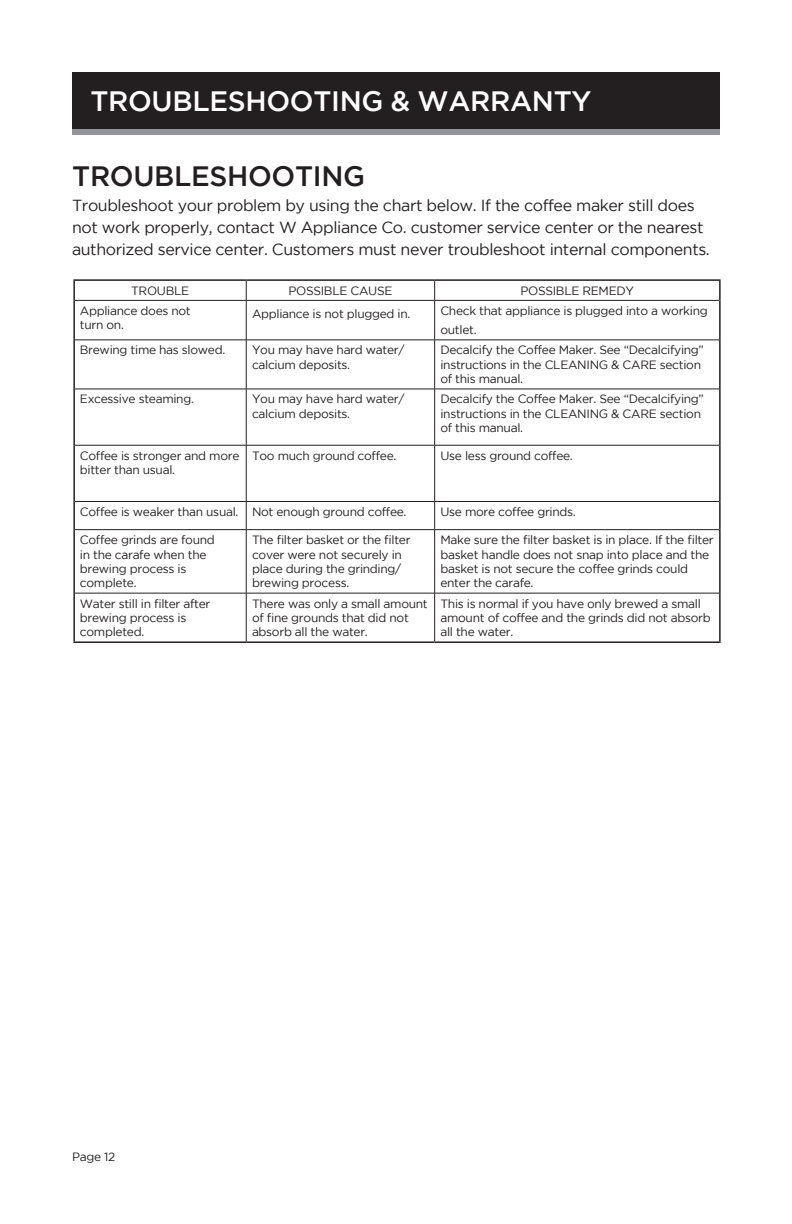
<style>
.page{position:relative;width:792px;height:1224px;background:#fff}
.page>*{position:absolute;margin:0;border:0;box-sizing:border-box;transform-origin:0 0}
.t1{font:500 28px "Gotham";letter-spacing:-.01em;color:#fff}
.t2{font:500 28px "Gotham";letter-spacing:-.01em;color:#231f20}
.body_copy{font:16px/22px "Gotham";letter-spacing:-.025em;color:#231f20}
.body_copy-2{font:12px/14.4px "Gotham";letter-spacing:-.025em;color:#231f20}
</style>
<div class="page">
<hr style="left:73px;top:445px;width:2px;height:57px;background:#231f20">
<hr style="left:719px;top:445px;width:2px;height:57px;background:#231f20">
<hr style="left:73px;top:502px;width:2px;height:28px;background:#231f20">
<hr style="left:719px;top:502px;width:2px;height:28px;background:#231f20">
<hr style="left:73px;top:530px;width:2px;height:63px;background:#231f20">
<hr style="left:719px;top:530px;width:2px;height:63px;background:#231f20">
<hr style="left:73px;top:593px;width:2px;height:48px;background:#231f20">
<hr style="left:719px;top:593px;width:2px;height:48px;background:#231f20">
<hr style="left:73px;top:641px;width:173px;height:2px;background:#231f20">
<hr style="left:246px;top:641px;width:189px;height:2px;background:#231f20">
<hr style="left:435px;top:641px;width:286px;height:2px;background:#231f20">
<hr style="left:73px;top:279px;width:173px;height:2px;background:#231f20">
<svg style="left:73px;top:281px;width:2px;height:19px"></svg>
<hr style="left:246px;top:279px;width:189px;height:2px;background:#231f20">
<hr style="left:435px;top:279px;width:286px;height:2px;background:#231f20">
<svg style="left:719px;top:281px;width:2px;height:19px"></svg>
<hr style="left:73px;top:300px;width:2px;height:40px;background:#231f20">
<hr style="left:719px;top:300px;width:2px;height:40px;background:#231f20">
<hr style="left:73px;top:340px;width:2px;height:49px;background:#231f20">
<hr style="left:719px;top:340px;width:2px;height:49px;background:#231f20">
<hr style="left:73px;top:389px;width:2px;height:56px;background:#231f20">
<hr style="left:719px;top:389px;width:2px;height:56px;background:#231f20">
<svg style="left:246px;top:281px;width:1px;height:19px"></svg>
<svg style="left:434px;top:281px;width:1px;height:19px"></svg>
<hr style="left:75px;top:300px;width:171px;height:1px;background:#231f20">
<hr style="left:246px;top:300px;width:189px;height:1px;background:#231f20">
<hr style="left:246px;top:301px;width:1px;height:39px;background:#231f20">
<hr style="left:435px;top:300px;width:284px;height:1px;background:#231f20">
<hr style="left:434px;top:301px;width:1px;height:39px;background:#231f20">
<hr style="left:75px;top:340px;width:171px;height:1px;background:#231f20">
<hr style="left:246px;top:340px;width:189px;height:1px;background:#231f20">
<hr style="left:246px;top:340px;width:1px;height:49px;background:#231f20">
<hr style="left:435px;top:340px;width:284px;height:1px;background:#231f20">
<hr style="left:434px;top:340px;width:1px;height:49px;background:#231f20">
<hr style="left:75px;top:389px;width:171px;height:1px;background:#231f20">
<hr style="left:246px;top:389px;width:189px;height:1px;background:#231f20">
<hr style="left:246px;top:389px;width:1px;height:56px;background:#231f20">
<hr style="left:435px;top:389px;width:284px;height:1px;background:#231f20">
<hr style="left:434px;top:389px;width:1px;height:56px;background:#231f20">
<hr style="left:75px;top:445px;width:171px;height:1px;background:#231f20">
<hr style="left:246px;top:445px;width:189px;height:1px;background:#231f20">
<hr style="left:246px;top:445px;width:1px;height:56px;background:#231f20">
<hr style="left:435px;top:445px;width:284px;height:1px;background:#231f20">
<hr style="left:434px;top:445px;width:1px;height:56px;background:#231f20">
<hr style="left:75px;top:501px;width:171px;height:1px;background:#231f20">
<hr style="left:246px;top:501px;width:189px;height:1px;background:#231f20">
<svg style="left:246px;top:502px;width:1px;height:27px"></svg>
<hr style="left:435px;top:501px;width:284px;height:1px;background:#231f20">
<svg style="left:434px;top:502px;width:1px;height:27px"></svg>
<hr style="left:75px;top:529px;width:171px;height:1px;background:#231f20">
<hr style="left:246px;top:529px;width:189px;height:1px;background:#231f20">
<hr style="left:246px;top:530px;width:1px;height:63px;background:#231f20">
<hr style="left:435px;top:529px;width:284px;height:1px;background:#231f20">
<hr style="left:434px;top:530px;width:1px;height:63px;background:#231f20">
<hr style="left:75px;top:593px;width:171px;height:1px;background:#231f20">
<hr style="left:246px;top:593px;width:189px;height:1px;background:#231f20">
<hr style="left:246px;top:593px;width:1px;height:48px;background:#231f20">
<hr style="left:435px;top:593px;width:284px;height:1px;background:#231f20">
<hr style="left:434px;top:593px;width:1px;height:48px;background:#231f20">
<div style="left:72px;top:78px;width:648px;height:56px;background:#939598"></div>
<div style="left:72px;top:72px;width:648px;height:57px;background:#231f20"></div>
<p class="t1" style="left:90px;top:85px;width:503px">TROUBLESHOOTING &amp; WARRANTY</p>
<p class="t2" style="left:72px;top:160px;width:295px">TROUBLESHOOTING</p>
<p class="body_copy" style="left:72px;top:194px;width:639px">Troubleshoot your problem by using the chart below. If the coffee maker still does not work properly, contact W Appliance Co. customer service center or the nearest authorized service center. Customers must never troubleshoot internal components.</p>
<p class="body_copy-2" style="left:131px;top:283px;width:60px">TROUBLE</p>
<p class="body_copy-2" style="left:288px;top:283px;width:106px">POSSIBLE CAUSE</p>
<p class="body_copy-2" style="left:520px;top:283px;width:115px">POSSIBLE REMEDY</p>
<p class="body_copy-2" style="left:80px;top:303px;width:112px">Appliance does not</p>
<p class="body_copy-2" style="left:80px;top:318px;width:46px">turn on.</p>
<p class="body_copy-2" style="left:252px;top:306px;width:160px">Appliance is not plugged in.</p>
<p class="body_copy-2" style="left:440px;top:301px;width:269px;line-height:19.2px">Check that appliance is plugged into a working outlet.</p>
<p class="body_copy-2" style="left:80px;top:343px;width:147px">Brewing time has slowed.</p>
<p class="body_copy-2" style="left:252px;top:343px;width:154px">You may have hard water/ calcium deposits.</p>
<p class="body_copy-2" style="left:440px;top:343px;width:265px">Decalcify the Coffee Maker. See “Decalcifying” instructions in the CLEANING &amp; CARE section of this manual.</p>
<p class="body_copy-2" style="left:80px;top:392px;width:116px">Excessive steaming.</p>
<p class="body_copy-2" style="left:252px;top:392px;width:154px">You may have hard water/ calcium deposits.</p>
<p class="body_copy-2" style="left:440px;top:392px;width:265px">Decalcify the Coffee Maker. See “Decalcifying” instructions in the CLEANING &amp; CARE section of this manual.</p>
<p class="body_copy-2" style="left:80px;top:448px;width:161px">Coffee is stronger and more bitter than usual.</p>
<p class="body_copy-2" style="left:252px;top:448px;width:146px">Too much ground coffee.</p>
<p class="body_copy-2" style="left:440px;top:448px;width:134px">Use less ground coffee.</p>
<p class="body_copy-2" style="left:80px;top:504px;width:160px">Coffee is weaker than usual.</p>
<p class="body_copy-2" style="left:252px;top:504px;width:156px">Not enough ground coffee.</p>
<p class="body_copy-2" style="left:440px;top:504px;width:137px">Use more coffee grinds.</p>
<p class="body_copy-2" style="left:80px;top:533px;width:136px">Coffee grinds are found in the carafe when the brewing process is complete.</p>
<p class="body_copy-2" style="left:252px;top:533px;width:160px">The filter basket or the filter cover were not securely in place during the grinding/ brewing process.</p>
<p class="body_copy-2" style="left:440px;top:533px;width:275px">Make sure the filter basket is in place. If the filter basket handle does not snap into place and the basket is not secure the coffee grinds could enter the carafe.</p>
<p class="body_copy-2" style="left:80px;top:596px;width:132px">Water still in filter after brewing process is completed.</p>
<p class="body_copy-2" style="left:252px;top:596px;width:177px">There was only a small amount of fine grounds that did not absorb all the water.</p>
<p class="body_copy-2" style="left:440px;top:596px;width:272px">This is normal if you have only brewed a small amount of coffee and the grinds did not absorb all the water.</p>
<p class="body_copy-2" style="left:72px;top:1149px;width:45px">Page 12</p>
</div>
